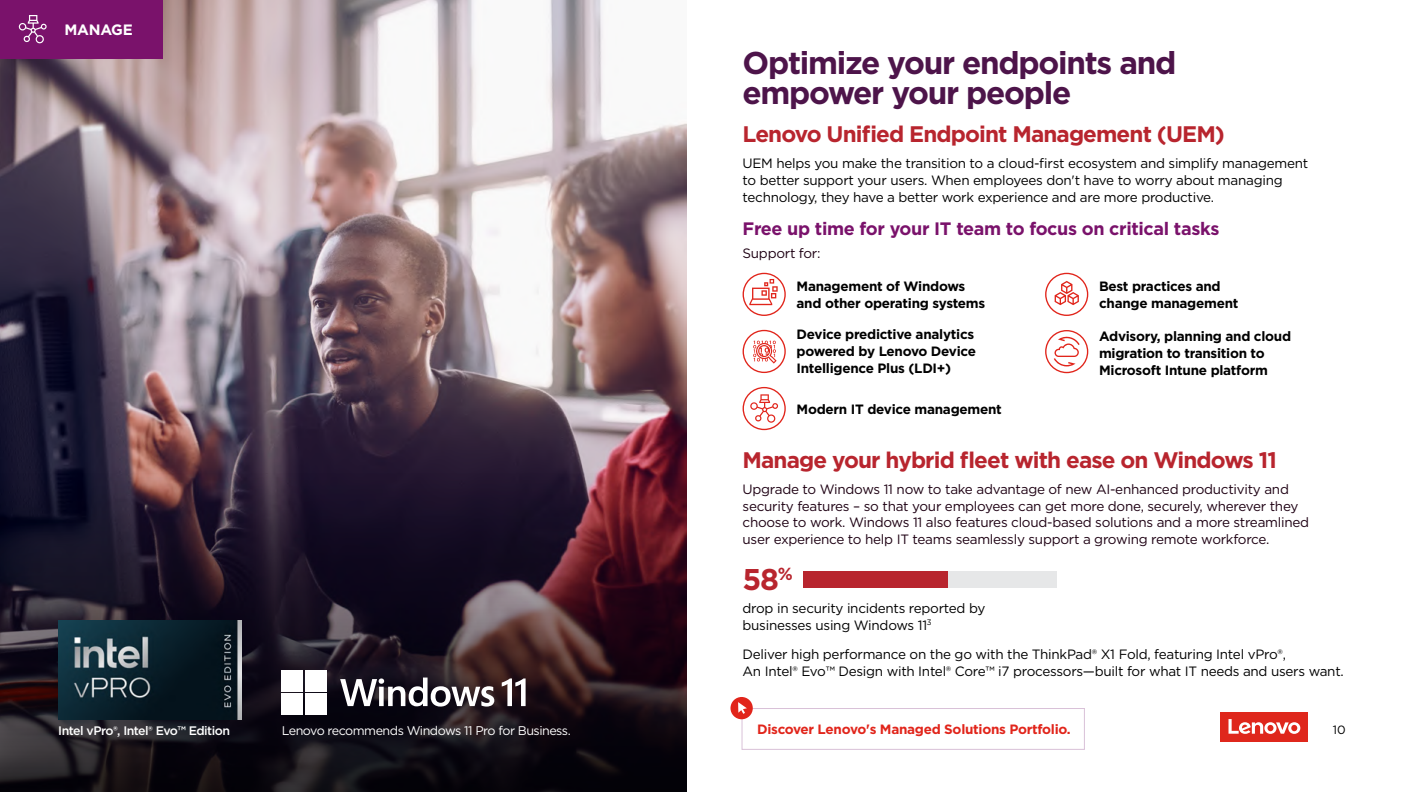
<style>
.page{position:relative;width:1404px;height:792px;background:#fff}
.page>*{position:absolute;margin:0;border:0;box-sizing:border-box;transform-origin:0 0}
.t1{font:700 31.5px/30px "Gotham";letter-spacing:-.04em;color:#4d144a}
.t2{font:700 30px "Gotham";color:#b8252e}
.t3{font:700 22.5px "Gotham";letter-spacing:-.04em;color:#b8252e}
.t4{font:700 18px "Gotham";letter-spacing:-.02em;color:#7a126b}
.t5{font:700 15px "Gotham";letter-spacing:-.02em;color:#fff}
.t6{font:13.5px/16.8px "Gotham";letter-spacing:-.02em;color:#000}
.t7{font:13.5px/16.8px "Gotham";letter-spacing:-.02em;color:#1e0013}
.t8{font:700 13.5px/16.8px "Gotham";letter-spacing:-.02em;color:#000}
.t9{font:700 13.5px "Gotham";letter-spacing:-.02em;color:#e1251b}
.t10{font:12.6px "Gotham";letter-spacing:-.04em;color:#fff}
.t11{font:500 12.3px "Gotham";letter-spacing:-.04em;color:#fff}
.t12{font:12px "Gotham";color:#000}
</style>
<div class="page">
<img style="left:0;top:0;width:687px;height:473px">
<svg style="left:0;top:473px;width:687px;height:319px;background:#241623"></svg>
<svg style="left:743px;top:330px;width:43px;height:43px"></svg>
<div style="left:742px;top:708px;width:343px;height:41px;border:1px solid #d9c1d8"></div>
<div style="left:730px;top:697px;width:23px;height:22px;background:#e1251b;border-radius:50%"></div>
<svg style="left:738px;top:702px;width:9px;height:12px"></svg>
<svg style="left:743px;top:387px;width:43px;height:43px"></svg>
<svg style="left:743px;top:273px;width:43px;height:43px"></svg>
<svg style="left:1045px;top:273px;width:43px;height:43px"></svg>
<svg style="left:1045px;top:330px;width:43px;height:43px"></svg>
<div style="left:0;top:0;width:163px;height:58px;background:#7a126b"></div>
<svg style="left:19px;top:15px;width:28px;height:29px"></svg>
<div style="left:803px;top:571px;width:254px;height:17px;background:#e6e7e8"></div>
<div style="left:803px;top:571px;width:145px;height:17px;background:#b8252e"></div>
<div style="left:1220px;top:712px;width:88px;height:29px;background:#df271c"></div>
<svg style="left:1229px;top:719px;width:71px;height:15px"></svg>
<img style="left:58px;top:620px;width:184px;height:99px">
<div style="left:282px;top:670px;width:21px;height:21px;background:#fff"></div>
<div style="left:305px;top:670px;width:22px;height:21px;background:#fff"></div>
<div style="left:282px;top:693px;width:21px;height:22px;background:#fff"></div>
<div style="left:305px;top:693px;width:22px;height:22px;background:#fff"></div>
<svg style="left:340px;top:677px;width:154px;height:29px"></svg>
<svg style="left:502px;top:678px;width:24px;height:28px"></svg>
<p class="t5" style="left:65px;top:20px;width:70px">MANAGE</p>
<h1 class="t1" style="left:743px;top:48px;width:435px">Optimize your endpoints and empower your people</h1>
<h3 class="t3" style="left:743px;top:119px;width:484px">Lenovo Unified Endpoint Management (UEM)</h3>
<p class="t6" style="left:743px;top:154px;width:567px">UEM helps you make the transition to a cloud-first ecosystem and simplify management to better support your users. When employees don't have to worry about managing technology, they have a better work experience and are more productive.</p>
<h3 class="t4" style="left:743px;top:216px;width:478px">Free up time for your IT team to focus on critical tasks</h3>
<p class="t7" style="left:743px;top:245px;width:80px">Support for:</p>
<p class="t8" style="left:797px;top:278px;width:190px">Management of Windows and other operating systems</p>
<p class="t8" style="left:1099px;top:278px;width:141px">Best practices and change management</p>
<p class="t8" style="left:797px;top:326px;width:181px">Device predictive analytics powered by Lenovo Device<br>Intelligence Plus (LDI+)</p>
<p class="t8" style="left:797px;top:401px;width:207px">Modern IT device management</p>
<p class="t8" style="left:1099px;top:327px;width:194px">Advisory, planning and cloud migration to transition to<br>Microsoft Intune platform</p>
<h3 class="t3" style="left:743px;top:445px;width:536px">Manage your hybrid fleet with ease on Windows 11</h3>
<p class="t7" style="left:743px;top:480px;width:568px">Upgrade to Windows 11 now to take advantage of new AI-enhanced productivity and security features – so that your employees can get more done, securely, wherever they choose to work. Windows 11 also features cloud-based solutions and a more streamlined user experience to help IT teams seamlessly support a growing remote workforce.</p>
<h2 class="t2" style="left:743px;top:559px;width:52px">58<sup>%</sup></h2>
<p class="t6" style="left:743px;top:599px;width:244px">drop in security incidents reported by businesses using Windows 11<sup>3</sup></p>
<p class="t6" style="left:743px;top:645px;width:603px">Deliver high performance on the go with the ThinkPad® X1 Fold, featuring Intel vPro®,<br>An Intel® Evo™ Design with Intel® Core™ i7 processors—built for what IT needs and users want.</p>
<p class="t9" style="left:757px;top:720px;width:315px">Discover Lenovo's Managed Solutions Portfolio.</p>
<p class="t11" style="left:58px;top:722px;width:173px">Intel vPro®, Intel® Evo™ Edition</p>
<p class="t10" style="left:282px;top:722px;width:291px">Lenovo recommends Windows 11 Pro for Business.</p>
<p class="t12" style="left:1333px;top:721px;width:14px">10</p>
</div>
